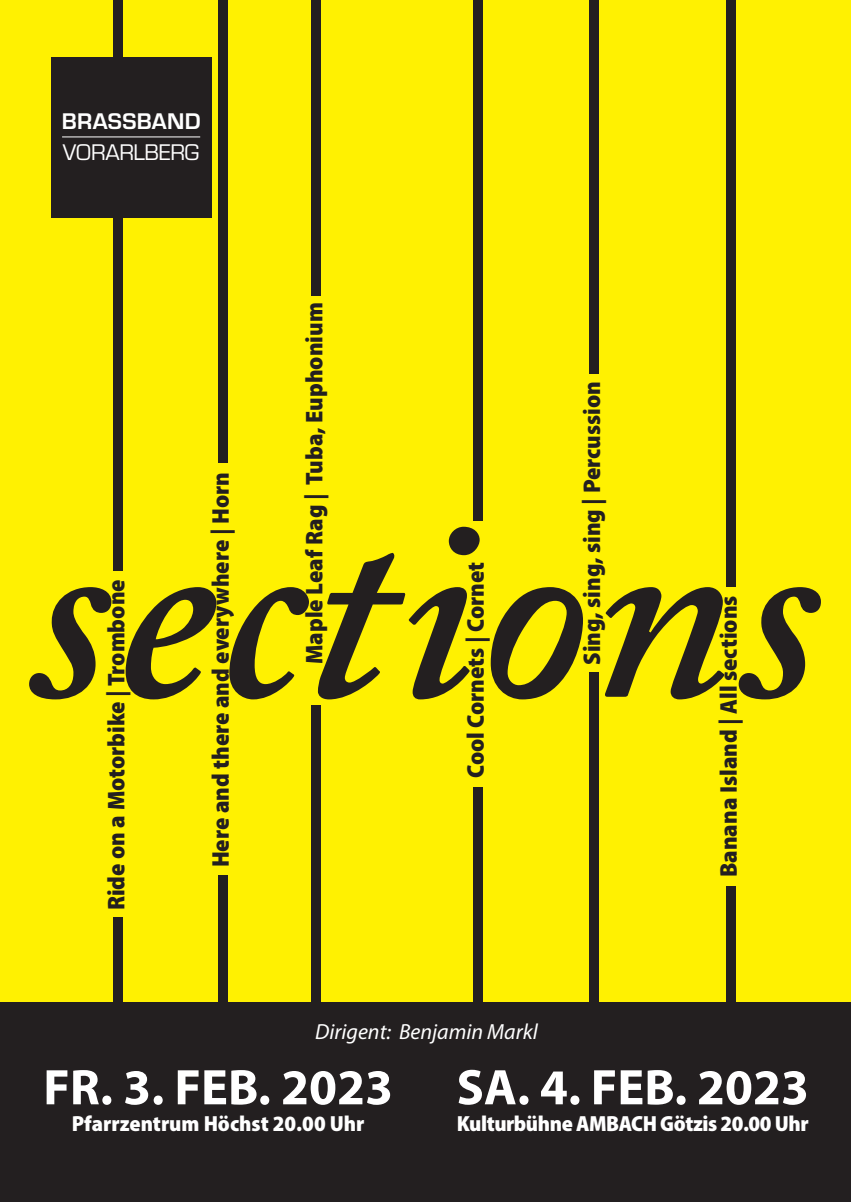
<style>
.page{position:relative;width:851px;height:1202px;background:#fff}
.page>*{position:absolute;margin:0;border:0;box-sizing:border-box;transform-origin:0 0}
.t1{font:italic 600 263.6px "Adobe Caslon Pro";letter-spacing:.02em;color:#231f20}
.t2{font:700 50.4px "Myriad Pro";color:#fff}
.t3{font:900 semi-condensed 24.2px "Myriad Pro";color:#231f20}
.t4{font:23.6px "Eurostile";letter-spacing:-.02em;color:#fff}
.t5{font:700 23.6px "Eurostile";letter-spacing:.01em;color:#fff}
.t6{font:900 semi-condensed 22px "Myriad Pro";letter-spacing:-.02em;color:#fff}
.t7{font:900 semi-condensed 22px "Myriad Pro";color:#fff}
.t8{font:italic 22px "Myriad Pro";color:#fff}
</style>
<div class="page">
<div style="left:0;top:0;width:850px;height:1018px;background:#fff101"></div>
<div style="left:0;top:1002px;width:850px;height:200px;background:#231f20"></div>
<div style="left:114px;top:0;width:9px;height:570px;background:#231f20"></div>
<div style="left:312px;top:0;width:9px;height:295px;background:#231f20"></div>
<div style="left:473px;top:0;width:9px;height:521px;background:#231f20"></div>
<div style="left:218px;top:0;width:9px;height:462px;background:#231f20"></div>
<div style="left:589px;top:0;width:9px;height:373px;background:#231f20"></div>
<div style="left:726px;top:0;width:9px;height:587px;background:#231f20"></div>
<div style="left:114px;top:917px;width:9px;height:98px;background:#231f20"></div>
<div style="left:312px;top:705px;width:9px;height:305px;background:#231f20"></div>
<div style="left:473px;top:787px;width:9px;height:219px;background:#231f20"></div>
<div style="left:218px;top:875px;width:9px;height:135px;background:#231f20"></div>
<div style="left:589px;top:672px;width:9px;height:338px;background:#231f20"></div>
<div style="left:726px;top:886px;width:9px;height:120px;background:#231f20"></div>
<div style="left:51px;top:57px;width:160px;height:160px;background:#231f20"></div>
<hr style="left:62px;top:136px;width:138px;height:1px;background:#fff">
<p class="t5" style="left:62px;top:104px;width:140px">BRASSBAND</p>
<p class="t4" style="left:63px;top:137px;width:138px">VORARLBERG</p>
<p class="t3" style="left:298px;top:664px;width:363px;rotate:-90deg">Maple Leaf Rag | Tuba, Euphonium</p>
<p class="t3" style="left:575px;top:665px;width:285px;rotate:-90deg">Sing, sing, sing | Percussion</p>
<p class="t3" style="left:205px;top:867px;width:397px;rotate:-90deg">Here and there and everywhere | Horn</p>
<p class="t1" style="left:29px;top:452px;width:793px">sections</p>
<p class="t3" style="left:459px;top:778px;width:218px;rotate:-90deg">Cool Cornets | Cornet</p>
<p class="t3" style="left:100px;top:910px;width:333px;rotate:-90deg">Ride on a Motorbike | Trombone</p>
<p class="t3" style="left:712px;top:877px;width:283px;rotate:-90deg">Banana Island | All sections</p>
<p class="t8" style="left:315px;top:1018px;width:224px">Dirigent: Benjamin Markl</p>
<p class="t2" style="left:43px;top:1054px;width:351px">FR. 3. FEB. 2023</p>
<p class="t7" style="left:72px;top:1109px;width:294px">Pfarrzentrum Höchst 20.00 Uhr</p>
<p class="t2" style="left:456px;top:1054px;width:354px">SA. 4. FEB. 2023</p>
<p class="t6" style="left:457px;top:1109px;width:353px">Kulturbühne AMBACH Götzis 20.00 Uhr</p>
</div>
